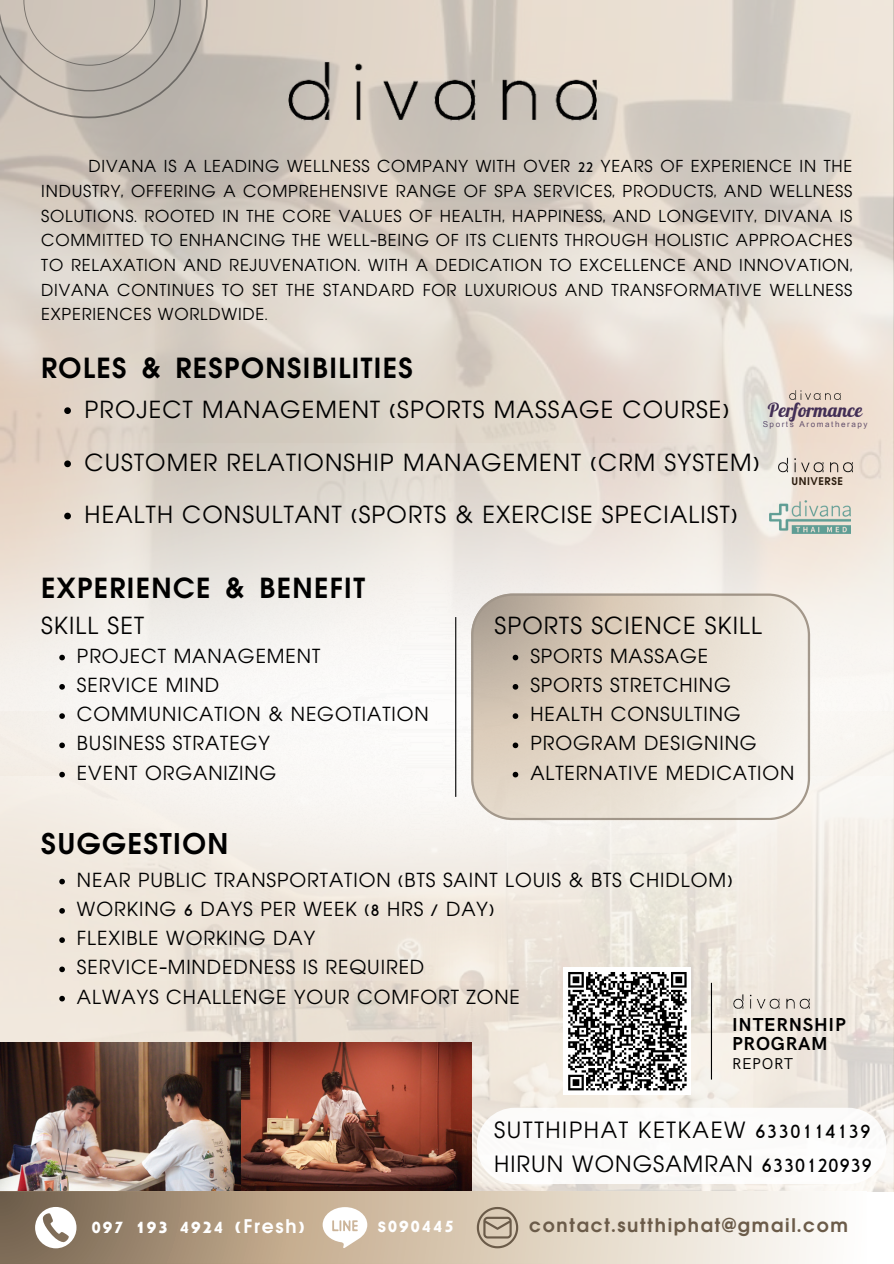
<style>
.page{position:relative;width:894px;height:1264px;background:#fff}
.page>*{position:absolute;margin:0;border:0;box-sizing:border-box;transform-origin:0 0}
.t1{font:700 30.9px "Aharoni CLM";letter-spacing:.045em;color:#000}
.t2{font:700 30px "Aharoni CLM";letter-spacing:.045em;color:#000}
.t3{font:25.5px/52.7px "Aharoni CLM";letter-spacing:.045em;color:#000}
.t4{font:24.3px/33.8px "Aharoni CLM";letter-spacing:.07em;color:#000}
.t5{font:21px "Aharoni CLM";letter-spacing:.045em;color:#000}
.t6{font:700 20.4px "Aharoni CLM";letter-spacing:.085em;color:#6b5b49}
.t7{font:700 20.4px "Aharoni CLM";letter-spacing:.085em;color:#fff}
.t8{font:19.05px "Pattaya";color:#422e55}
.t9{font:700 18.9px/19.5px "HK Grotesk";letter-spacing:.04em;color:#000}
.t10{font:17.85px/24.8px "Aharoni CLM";letter-spacing:.045em;color:#000;text-align:justify}
.t11{font:15.75px "HK Grotesk";letter-spacing:.04em;color:#000}
.t12{font:700 11.55px "Aharoni CLM";letter-spacing:.05em;color:#2a1b0d}
.t13{font:8.1px "Garuda";letter-spacing:.19em;color:#422e55}
</style>
<div class="page">
<svg style="left:0;top:980px;width:893px;height:211px;background:#eae2d8"></svg>
<img style="left:0;top:443px;width:893px;height:537px">
<img style="left:279px;top:37px;width:335px;height:105px">
<img style="left:0;top:1042px;width:471px;height:149px">
<img style="left:783px;top:388px;width:63px;height:14px">
<img style="left:769px;top:500px;width:80px;height:34px">
<svg style="left:64px;top:407px;width:7px;height:7px"></svg>
<svg style="left:64px;top:460px;width:7px;height:7px"></svg>
<svg style="left:64px;top:512px;width:7px;height:7px"></svg>
<img style="left:768px;top:457px;width:93px;height:17px">
<svg style="left:471px;top:593px;width:338px;height:226px;background:#e1d7ca"></svg>
<svg style="left:59px;top:654px;width:6px;height:6px"></svg>
<svg style="left:59px;top:684px;width:6px;height:5px"></svg>
<svg style="left:59px;top:713px;width:6px;height:6px"></svg>
<svg style="left:59px;top:742px;width:6px;height:6px"></svg>
<svg style="left:59px;top:771px;width:6px;height:6px"></svg>
<hr style="left:455px;top:617px;width:1px;height:179px;background:#000">
<svg style="left:512px;top:654px;width:6px;height:6px"></svg>
<svg style="left:512px;top:684px;width:6px;height:5px"></svg>
<svg style="left:512px;top:713px;width:6px;height:6px"></svg>
<svg style="left:512px;top:742px;width:6px;height:6px"></svg>
<svg style="left:512px;top:771px;width:6px;height:6px"></svg>
<svg style="left:476px;top:1107px;width:410px;height:77px"></svg>
<svg style="left:59px;top:878px;width:6px;height:6px"></svg>
<svg style="left:59px;top:908px;width:6px;height:5px"></svg>
<svg style="left:59px;top:937px;width:6px;height:5px"></svg>
<svg style="left:59px;top:966px;width:6px;height:6px"></svg>
<svg style="left:59px;top:995px;width:6px;height:6px"></svg>
<img style="left:726px;top:988px;width:92px;height:25px">
<div style="left:563px;top:967px;width:128px;height:127px;background:#fff"></div>
<svg style="left:568px;top:972px;width:119px;height:119px"></svg>
<hr style="left:710px;top:982px;width:1px;height:97px;background:#000">
<svg style="left:0;top:0;width:208px;height:118px;background:#bfb7ae"></svg>
<svg style="left:0;top:1191px;width:819px;height:72px;background:#c9b9a6"></svg>
<svg style="left:35px;top:1206px;width:41px;height:42px"></svg>
<svg style="left:476px;top:1206px;width:42px;height:42px;background:#baab97"></svg>
<svg style="left:322px;top:1207px;width:45px;height:41px"></svg>
<p class="t10" style="left:41px;top:155px;width:812px;text-indent:47px">DIVANA IS A LEADING WELLNESS COMPANY WITH OVER 22 YEARS OF EXPERIENCE IN THE INDUSTRY, OFFERING A COMPREHENSIVE RANGE OF SPA SERVICES, PRODUCTS, AND WELLNESS SOLUTIONS. ROOTED IN THE CORE VALUES OF HEALTH, HAPPINESS, AND LONGEVITY, DIVANA IS COMMITTED TO ENHANCING THE WELL-BEING OF ITS CLIENTS THROUGH HOLISTIC APPROACHES TO RELAXATION AND REJUVENATION. WITH A DEDICATION TO EXCELLENCE AND INNOVATION, DIVANA CONTINUES TO SET THE STANDARD FOR LUXURIOUS AND TRANSFORMATIVE WELLNESS EXPERIENCES WORLDWIDE.</p>
<p class="t2" style="left:41px;top:353px;width:373px">ROLES &amp; RESPONSIBILITIES</p>
<p class="t3" style="left:85px;top:384px;width:675px">PROJECT MANAGEMENT (SPORTS MASSAGE COURSE)<br>CUSTOMER RELATIONSHIP MANAGEMENT (CRM SYSTEM)<br>HEALTH CONSULTANT (SPORTS &amp; EXERCISE SPECIALIST)</p>
<p class="t8" style="left:767px;top:398px;width:96px">Performance</p>
<p class="t13" style="left:762px;top:419px;width:106px">Sports Aromatherapy</p>
<p class="t12" style="left:791px;top:475px;width:53px">UNIVERSE</p>
<p class="t2" style="left:41px;top:573px;width:325px">EXPERIENCE &amp; BENEFIT</p>
<p class="t3" style="left:41px;top:600px;width:104px">SKILL SET</p>
<p class="t5" style="left:77px;top:645px;width:245px">PROJECT MANAGEMENT</p>
<h1 class="t5" style="left:77px;top:674px;width:144px">SERVICE MIND</h1>
<h2 class="t5" style="left:77px;top:703px;width:353px">COMMUNICATION &amp; NEGOTIATION</h2>
<h2 class="t5" style="left:77px;top:733px;width:194px">BUSINESS STRATEGY</h2>
<p class="t5" style="left:77px;top:762px;width:201px">EVENT ORGANIZING</p>
<p class="t3" style="left:494px;top:600px;width:269px">SPORTS SCIENCE SKILL</p>
<p class="t5" style="left:530px;top:645px;width:179px">SPORTS MASSAGE</p>
<p class="t5" style="left:530px;top:674px;width:202px">SPORTS STRETCHING</p>
<p class="t5" style="left:530px;top:703px;width:212px">HEALTH CONSULTING</p>
<p class="t5" style="left:530px;top:733px;width:228px">PROGRAM DESIGNING</p>
<p class="t5" style="left:530px;top:762px;width:265px">ALTERNATIVE MEDICATION</p>
<p class="t1" style="left:41px;top:828px;width:189px">SUGGESTION</p>
<p class="t5" style="left:77px;top:869px;width:656px">NEAR PUBLIC TRANSPORTATION (BTS SAINT LOUIS &amp; BTS CHIDLOM)</p>
<p class="t5" style="left:77px;top:898px;width:418px">WORKING 6 DAYS PER WEEK (8 HRS / DAY)</p>
<h1 class="t5" style="left:77px;top:927px;width:240px">FLEXIBLE WORKING DAY</h1>
<p class="t5" style="left:77px;top:957px;width:349px">SERVICE-MINDEDNESS IS REQUIRED</p>
<p class="t5" style="left:77px;top:986px;width:444px">ALWAYS CHALLENGE YOUR COMFORT ZONE</p>
<p class="t9" style="left:732px;top:1015px;width:115px">INTERNSHIP<br>PROGRAM</p>
<p class="t11" style="left:732px;top:1054px;width:63px">REPORT</p>
<p class="t4" style="left:494px;top:1114px;width:379px">SUTTHIPHAT KETKAEW 6330114139<br>HIRUN WONGSAMRAN 6330120939</p>
<p class="t7" style="left:91px;top:1216px;width:214px">097 193 4924 (Fresh)</p>
<p class="t7" style="left:377px;top:1215px;width:78px">s090445</p>
<p class="t6" style="left:529px;top:1215px;width:320px">contact.sutthiphat@gmail.com</p>
</div>
